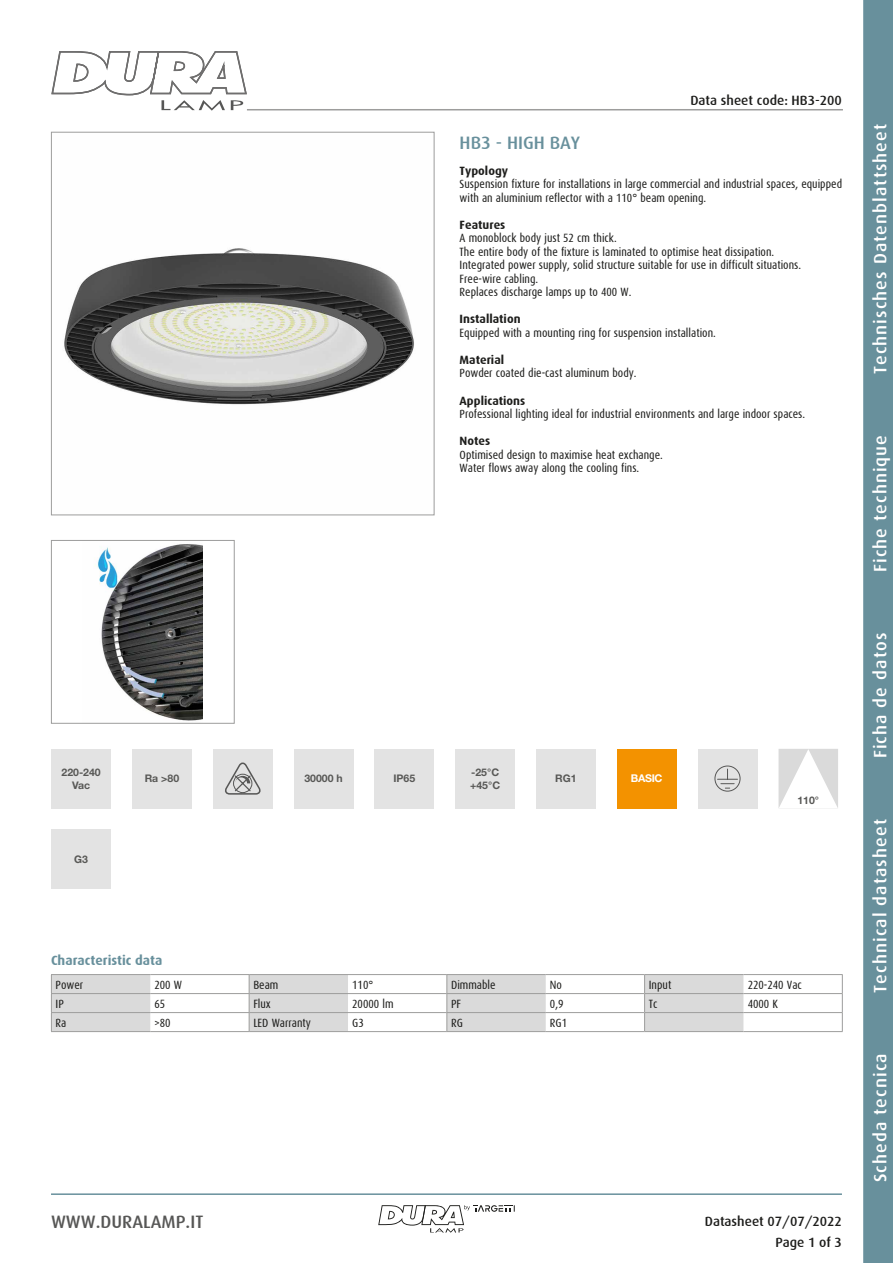
<style>
.page{position:relative;width:893px;height:1263px;background:#fff}
.page>*{position:absolute;margin:0;border:0;box-sizing:border-box;transform-origin:0 0}
.t1{font:500 18px "Dax";letter-spacing:.06em;color:#fff}
.t2{font:500 18px "Dax";color:#575756}
.t3{font:500 18px "Dax";color:#68909c}
.t4{font:500 13.5px/21.3px "Dax";color:#1d1d1b;text-align:right}
.t5{font:700 13.5px "Dax";color:#68909c}
.t6{font:12px/13.5px "Dax Condensed";color:#1d1d1b}
.t7{font:700 12px "Dax";color:#1d1d1b}
.t8{font:700 10.65px "Helvetica Neue LT Std";letter-spacing:-.03em;color:#fff}
.t9{font:700 10.5px/12.6px "Helvetica Neue LT Std";color:#585856;text-align:center}
</style>
<div class="page">
<svg style="left:863px;top:0;width:30px;height:1263px;background:#6b929e"></svg>
<hr style="left:51px;top:1193px;width:791px;height:2px;background:#68909c">
<svg style="left:51px;top:51px;width:197px;height:60px"></svg>
<svg style="left:378px;top:1205px;width:137px;height:28px"></svg>
<hr style="left:247px;top:109px;width:596px;height:1px;background:#9d9d9c">
<img style="left:64px;top:248px;width:350px;height:157px">
<div style="left:51px;top:132px;width:383px;height:383px;border:1px solid #9d9d9c"></div>
<img style="left:95px;top:544px;width:108px;height:177px">
<div style="left:51px;top:540px;width:184px;height:184px;border:1px solid #9d9d9c"></div>
<div style="left:51px;top:749px;width:60px;height:59px;background:#e3e3e3"></div>
<div style="left:617px;top:749px;width:59px;height:59px;background:#f39200"></div>
<div style="left:375px;top:749px;width:59px;height:59px;background:#e3e3e3"></div>
<div style="left:132px;top:749px;width:60px;height:59px;background:#e3e3e3"></div>
<div style="left:698px;top:749px;width:59px;height:59px;background:#e3e3e3"></div>
<div style="left:714px;top:766px;width:26px;height:25px;border:1px solid #575756;border-radius:50%"></div>
<svg style="left:717px;top:769px;width:20px;height:20px"></svg>
<div style="left:455px;top:749px;width:60px;height:59px;background:#e3e3e3"></div>
<div style="left:213px;top:749px;width:60px;height:59px;background:#e3e3e3"></div>
<svg style="left:225px;top:762px;width:36px;height:33px"></svg>
<svg style="left:778px;top:749px;width:60px;height:59px"></svg>
<div style="left:536px;top:749px;width:60px;height:59px;background:#e3e3e3"></div>
<div style="left:294px;top:749px;width:59px;height:59px;background:#e3e3e3"></div>
<div style="left:51px;top:830px;width:60px;height:59px;background:#e3e3e3"></div>
<hr style="left:743px;top:974px;width:100px;height:1px;background:#9d9d9c">
<hr style="left:743px;top:993px;width:100px;height:1px;background:#9d9d9c">
<hr style="left:743px;top:1012px;width:100px;height:1px;background:#9d9d9c">
<svg style="left:842px;top:975px;width:1px;height:56px"></svg>
<hr style="left:51px;top:1031px;width:99px;height:1px;background:#9d9d9c">
<hr style="left:150px;top:1031px;width:99px;height:1px;background:#9d9d9c">
<hr style="left:348px;top:1031px;width:99px;height:1px;background:#9d9d9c">
<hr style="left:546px;top:1031px;width:99px;height:1px;background:#9d9d9c">
<hr style="left:743px;top:1031px;width:100px;height:1px;background:#9d9d9c">
<hr style="left:249px;top:1031px;width:99px;height:1px;background:#9d9d9c">
<hr style="left:447px;top:1031px;width:99px;height:1px;background:#9d9d9c">
<svg style="left:51px;top:974px;width:692px;height:57px"></svg>
<hr style="left:645px;top:1031px;width:98px;height:1px;background:#9d9d9c">
<p class="t4" style="left:690px;top:90px;width:153px">Data sheet code: HB3-200</p>
<h1 class="t3" style="left:460px;top:132px;width:122px">HB3 - HIGH BAY</h1>
<p class="t7" style="left:460px;top:164px;width:50px">Typology</p>
<p class="t6" style="left:460px;top:178px;width:384px">Suspension fixture for installations in large commercial and industrial spaces, equipped with an aluminium reflector with a 110° beam opening.</p>
<p class="t7" style="left:460px;top:218px;width:47px">Features</p>
<p class="t6" style="left:460px;top:232px;width:343px">A monoblock body just 52 cm thick.<br>The entire body of the fixture is laminated to optimise heat dissipation.<br>Integrated power supply, solid structure suitable for use in difficult situations.<br>Free-wire cabling.<br>Replaces discharge lamps up to 400 W.</p>
<p class="t7" style="left:460px;top:313px;width:62px">Installation</p>
<p class="t6" style="left:460px;top:326px;width:258px">Equipped with a mounting ring for suspension installation.</p>
<p class="t7" style="left:460px;top:353px;width:46px">Material</p>
<p class="t6" style="left:460px;top:367px;width:179px">Powder coated die-cast aluminum body.</p>
<p class="t7" style="left:460px;top:394px;width:67px">Applications</p>
<p class="t6" style="left:460px;top:407px;width:347px">Professional lighting ideal for industrial environments and large indoor spaces.</p>
<p class="t7" style="left:460px;top:434px;width:32px">Notes</p>
<p class="t6" style="left:460px;top:448px;width:205px">Optimised design to maximise heat exchange.<br>Water flows away along the cooling fins.</p>
<p class="t9" style="left:62px;top:766px;width:41px">220-240<br>Vac</p>
<p class="t9" style="left:145px;top:772px;width:36px">Ra &gt;80</p>
<p class="t9" style="left:393px;top:772px;width:23px">IP65</p>
<p class="t9" style="left:470px;top:766px;width:31px;text-align:left">-25°C +45°C</p>
<p class="t9" style="left:304px;top:772px;width:40px">30000 h</p>
<p class="t9" style="left:555px;top:772px;width:23px">RG1</p>
<p class="t9" style="left:74px;top:853px;width:15px">G3</p>
<p class="t8" style="left:631px;top:771px;width:33px">BASIC</p>
<p class="t9" style="left:797px;top:794px;width:23px">110°</p>
<p class="t5" style="left:51px;top:953px;width:113px">Characteristic data</p>
<p class="t6" style="left:56px;top:978px;width:29px">Power</p>
<p class="t6" style="left:155px;top:978px;width:29px">200 W</p>
<p class="t6" style="left:253px;top:978px;width:27px">Beam</p>
<p class="t6" style="left:352px;top:978px;width:23px">110°</p>
<p class="t6" style="left:451px;top:978px;width:46px">Dimmable</p>
<p class="t6" style="left:550px;top:978px;width:14px">No</p>
<p class="t6" style="left:649px;top:978px;width:24px">Input</p>
<p class="t6" style="left:748px;top:978px;width:56px">220-240 Vac</p>
<p class="t6" style="left:56px;top:997px;width:10px">IP</p>
<p class="t6" style="left:154px;top:997px;width:12px">65</p>
<p class="t6" style="left:253px;top:997px;width:19px">Flux</p>
<p class="t6" style="left:352px;top:997px;width:43px">20000 lm</p>
<p class="t6" style="left:451px;top:997px;width:11px">PF</p>
<p class="t6" style="left:550px;top:997px;width:15px">0,9</p>
<p class="t6" style="left:649px;top:997px;width:10px">Tc</p>
<p class="t6" style="left:748px;top:997px;width:32px">4000 K</p>
<p class="t6" style="left:56px;top:1016px;width:12px">Ra</p>
<p class="t6" style="left:154px;top:1016px;width:18px">&gt;80</p>
<p class="t6" style="left:253px;top:1016px;width:59px">LED Warranty</p>
<p class="t6" style="left:352px;top:1016px;width:13px">G3</p>
<p class="t6" style="left:451px;top:1016px;width:13px">RG</p>
<p class="t6" style="left:550px;top:1016px;width:19px">RG1</p>
<h1 class="t2" style="left:51px;top:1212px;width:154px">WWW.DURALAMP.IT</h1>
<p class="t4" style="left:705px;top:1211px;width:139px">Datasheet 07/07/2022<br>Page 1 of 3</p>
<h1 class="t1" style="left:870px;top:374px;width:252px;rotate:-90deg">Technisches Datenblattsheet</h1>
<h1 class="t1" style="left:870px;top:572px;width:139px;rotate:-90deg">Fiche technique</h1>
<h1 class="t1" style="left:870px;top:758px;width:127px;rotate:-90deg">Ficha de datos</h1>
<h1 class="t1" style="left:870px;top:993px;width:175px;rotate:-90deg">Technical datasheet</h1>
<h1 class="t1" style="left:870px;top:1182px;width:130px;rotate:-90deg">Scheda tecnica</h1>
</div>
